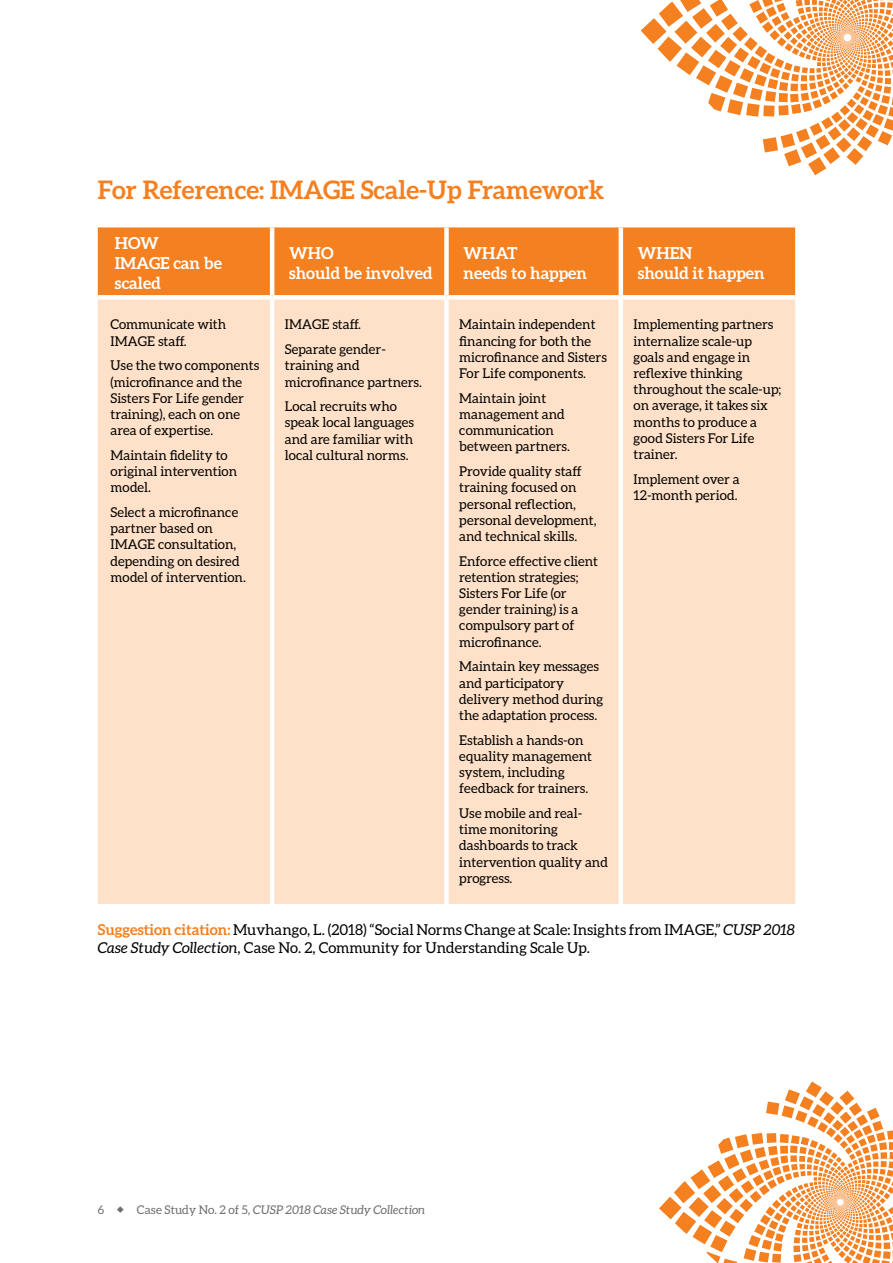
<style>
.page{position:relative;width:893px;height:1263px;background:#fff}
.page>*{position:absolute;margin:0;border:0;box-sizing:border-box;transform-origin:0 0}
.t1{font:700 25.5px "Aleo";color:#f58020}
.t2{font:700 16.5px/19.8px "Aleo";color:#fff}
.t3{font:15px/18px "Aleo";color:#000}
.t4{font:13.5px/16.2px "Aleo";color:#000}
.t5{font:italic 12px "Aleo";color:#6d6e71}
.t6{font:12px "Aleo";color:#6d6e71}
.s1{font-weight:700;color:#f58020}
.s2{font-style:italic}
.s3{font-style:normal}
</style>
<div class="page">
<svg style="left:641px;top:0;width:252px;height:175px"></svg>
<svg style="left:659px;top:1081px;width:234px;height:182px"></svg>
<div style="left:98px;top:227px;width:697px;height:68px;background:#f58020"></div>
<div style="left:98px;top:300px;width:697px;height:604px;background:#fee1c8"></div>
<hr style="left:270px;top:227px;width:4px;height:68px;background:#fff">
<div style="left:444px;top:227px;width:5px;height:68px;background:#fff"></div>
<hr style="left:619px;top:227px;width:4px;height:68px;background:#fff">
<hr style="left:270px;top:300px;width:4px;height:604px;background:#fff">
<div style="left:444px;top:300px;width:5px;height:604px;background:#fff"></div>
<hr style="left:619px;top:300px;width:4px;height:604px;background:#fff">
<h1 class="t1" style="left:98px;top:175px;width:508px">For Reference: IMAGE Scale-Up Framework</h1>
<p class="t2" style="left:115px;top:233px;width:109px">HOW<br>IMAGE can be scaled</p>
<p class="t2" style="left:289px;top:243px;width:145px">WHO<br>should be involved</p>
<p class="t2" style="left:463px;top:243px;width:125px">WHAT<br>needs to happen</p>
<p class="t2" style="left:638px;top:243px;width:128px">WHEN<br>should it happen</p>
<p class="t4" style="left:111px;top:316px;width:117px">Communicate with<br>IMAGE staff.</p>
<p class="t4" style="left:111px;top:357px;width:150px">Use the two components (microfinance and the<br>Sisters For Life gender training), each on one area of expertise.</p>
<p class="t4" style="left:111px;top:447px;width:128px">Maintain fidelity to original intervention model.</p>
<p class="t4" style="left:111px;top:504px;width:137px">Select a microfinance partner based on<br>IMAGE consultation, depending on desired model of intervention.</p>
<p class="t4" style="left:459px;top:316px;width:149px">Maintain independent financing for both the microfinance and Sisters<br>For Life components.</p>
<p class="t4" style="left:459px;top:390px;width:112px">Maintain joint management and communication between partners.</p>
<p class="t4" style="left:459px;top:463px;width:139px">Provide quality staff training focused on personal reflection, personal development, and technical skills.</p>
<p class="t4" style="left:459px;top:552px;width:140px">Enforce effective client retention strategies;<br>Sisters For Life (or gender training) is a compulsory part of microfinance.</p>
<p class="t4" style="left:459px;top:658px;width:145px">Maintain key messages and participatory delivery method during the adaptation process.</p>
<p class="t4" style="left:459px;top:731px;width:134px">Establish a hands-on equality management system, including feedback for trainers.</p>
<p class="t4" style="left:459px;top:805px;width:150px">Use mobile and real&shy;time monitoring dashboards to track intervention quality and progress.</p>
<p class="t4" style="left:634px;top:316px;width:149px">Implementing partners internalize scale-up goals and engage in reflexive thinking throughout the scale-up; on average, it takes six months to produce a good Sisters For Life trainer.</p>
<p class="t4" style="left:634px;top:471px;width:108px">Implement over a<br>12-month period.</p>
<p class="t4" style="left:285px;top:312px;width:103px;line-height:24.8px">IMAGE staff.<br>Separate gender-</p>
<p class="t4" style="left:285px;top:357px;width:139px">training and microfinance partners.</p>
<p class="t4" style="left:285px;top:398px;width:131px">Local recruits who speak local languages and are familiar with local cultural norms.</p>
<p class="t3" style="left:98px;top:920px;width:699px"><span class="s1">Suggestion citation:</span> Muvhango, L. (2018) “Social Norms Change at Scale: Insights from IMAGE,” <span class="s2">CUSP 2018<br>Case Study Collection</span>, Case No. 2, Community for Understanding Scale Up.</p>
<p class="t6" style="left:98px;top:1203px;width:8px">6</p>
<p class="t5" style="left:137px;top:1203px;width:290px"><span class="s3">Case Study No. 2 of 5,</span> CUSP 2018 Case Study Collection</p>
</div>
